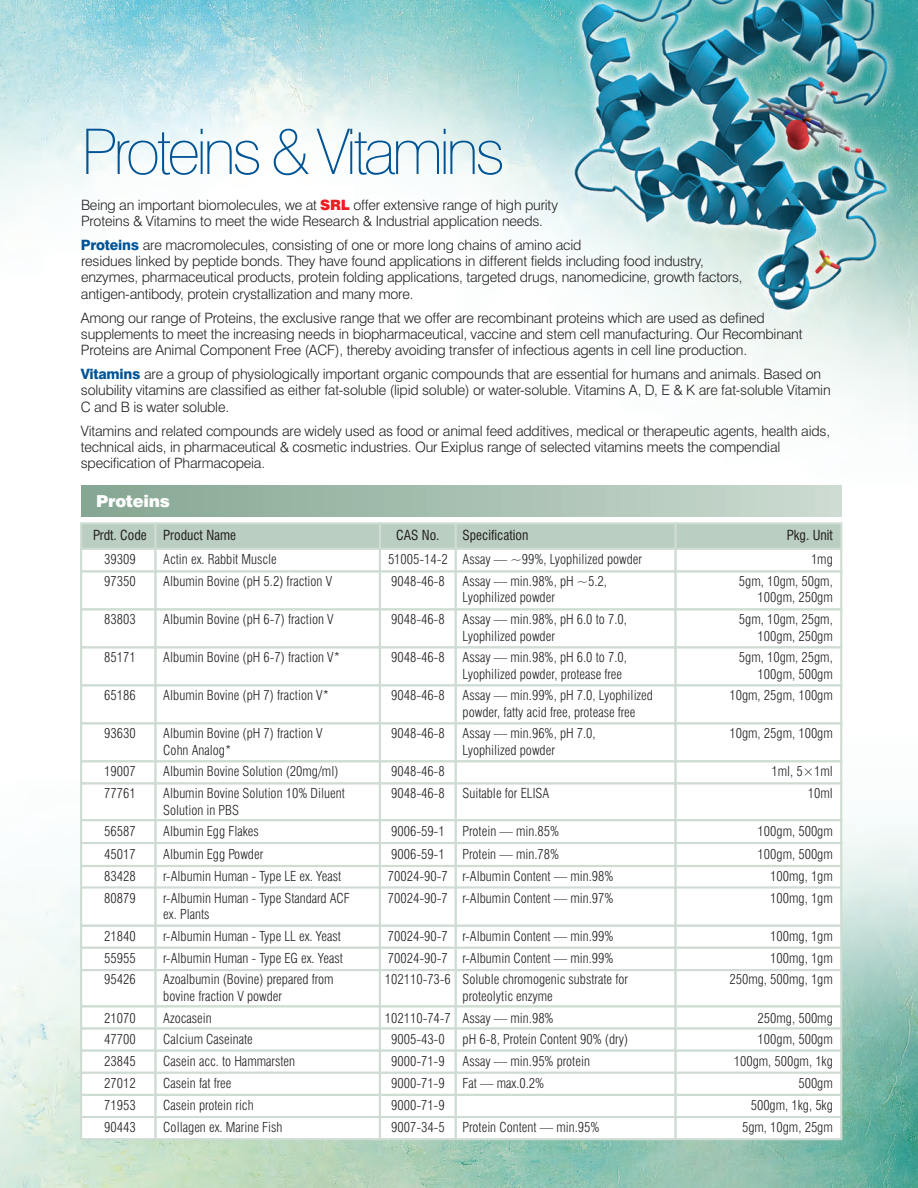
<style>
.page{position:relative;width:918px;height:1188px;background:#fff}
.page>*{position:absolute;margin:0;border:0;box-sizing:border-box;transform-origin:0 0}
.t1{font:100 63px "Swiss 721 BT";letter-spacing:-.065em;color:#005495}
.t2{font:900 16.5px "Swiss 721 BT";letter-spacing:-.015em;color:#fff}
.t3{font:300 14.25px/16.2px "Swiss 721 BT";letter-spacing:-.015em;color:#231f20}
.t4{font:300 condensed 13.5px "Swiss 721 BT";color:#231f20}
.t5{font:condensed 13.5px "Swiss 721 BT";color:#231f20}
.s1{font-weight:900;color:#ee1d23}
.s2{font-weight:800;color:#005495}
</style>
<div class="page">
<img style="left:0;top:0;width:918px;height:1188px">
<svg style="left:79px;top:521px;width:764px;height:620px"></svg>
<div style="left:81px;top:486px;width:760px;height:30px;background:linear-gradient(to right,#84a691,#ccdad1)"></div>
<h1 class="t1" style="left:81px;top:126px;width:425px">Proteins &amp; Vitamins</h1>
<p class="t3" style="left:81px;top:198px;width:478px">Being an important biomolecules, we at <span class="s1">SRL</span> offer extensive range of high purity<br>Proteins &amp; Vitamins to meet the wide Research &amp; Industrial application needs.</p>
<p class="t3" style="left:81px;top:238px;width:663px"><span class="s2">Proteins</span> are macromolecules, consisting of one or more long chains of amino acid<br>residues linked by peptide bonds. They have found applications in different fields including food industry, enzymes, pharmaceutical products, protein folding applications, targeted drugs, nanomedicine, growth factors, antigen-antibody, protein crystallization and many more.</p>
<p class="t3" style="left:81px;top:311px;width:723px">Among our range of Proteins, the exclusive range that we offer are recombinant proteins which are used as defined supplements to meet the increasing needs in biopharmaceutical, vaccine and stem cell manufacturing. Our Recombinant<br>Proteins are Animal Component Free (ACF), thereby avoiding transfer of infectious agents in cell line production.</p>
<p class="t3" style="left:81px;top:367px;width:751px"><span class="s2">Vitamins</span> are a group of physiologically important organic compounds that are essential for humans and animals. Based on solubility vitamins are classified as either fat-soluble (lipid soluble) or water-soluble. Vitamins A, D, E &amp; K are fat-soluble Vitamin<br>C and B is water soluble.</p>
<p class="t3" style="left:81px;top:424px;width:751px">Vitamins and related compounds are widely used as food or animal feed additives, medical or therapeutic agents, health aids, technical aids, in pharmaceutical &amp; cosmetic industries. Our Exiplus range of selected vitamins meets the compendial specification of Pharmacopeia.</p>
<p class="t2" style="left:96px;top:494px;width:75px">Proteins</p>
<p class="t5" style="left:93px;top:530px;width:145px">Prdt. Code Product Name</p>
<p class="t5" style="left:396px;top:530px;width:45px">CAS No.</p>
<p class="t5" style="left:463px;top:530px;width:67px">Specification</p>
<p class="t5" style="left:787px;top:530px;width:48px">Pkg. Unit</p>
<p class="t4" style="left:104px;top:554px;width:33px">39309</p>
<p class="t4" style="left:163px;top:554px;width:115px">Actin ex. Rabbit Muscle</p>
<p class="t4" style="left:388px;top:554px;width:256px">51005-14-2 Assay — ~99%, Lyophilized powder</p>
<p class="t4" style="left:811px;top:554px;width:23px">1mg</p>
<p class="t4" style="left:104px;top:576px;width:33px">97350</p>
<p class="t4" style="left:163px;top:576px;width:170px">Albumin Bovine (pH 5.2) fraction V</p>
<p class="t4" style="left:391px;top:576px;width:55px">9048-46-8</p>
<p class="t4" style="left:463px;top:576px;width:146px">Assay — min.98%, pH ~5.2,</p>
<p class="t4" style="left:739px;top:576px;width:95px">5gm, 10gm, 50gm,</p>
<p class="t4" style="left:463px;top:592px;width:94px">Lyophilized powder</p>
<p class="t4" style="left:758px;top:592px;width:77px">100gm, 250gm</p>
<p class="t4" style="left:104px;top:614px;width:33px">83803</p>
<p class="t4" style="left:163px;top:614px;width:172px">Albumin Bovine (pH 6-7) fraction V</p>
<p class="t4" style="left:391px;top:614px;width:55px">9048-46-8</p>
<p class="t4" style="left:463px;top:614px;width:166px">Assay — min.98%, pH 6.0 to 7.0,</p>
<p class="t4" style="left:739px;top:614px;width:95px">5gm, 10gm, 25gm,</p>
<p class="t4" style="left:463px;top:630px;width:94px">Lyophilized powder</p>
<p class="t4" style="left:758px;top:630px;width:77px">100gm, 250gm</p>
<p class="t4" style="left:104px;top:652px;width:33px">85171</p>
<p class="t4" style="left:163px;top:652px;width:178px">Albumin Bovine (pH 6-7) fraction V*</p>
<p class="t4" style="left:391px;top:652px;width:55px">9048-46-8</p>
<p class="t4" style="left:463px;top:652px;width:166px">Assay — min.98%, pH 6.0 to 7.0,</p>
<p class="t4" style="left:739px;top:652px;width:95px">5gm, 10gm, 25gm,</p>
<p class="t4" style="left:463px;top:668px;width:161px">Lyophilized powder, protease free</p>
<p class="t4" style="left:758px;top:668px;width:77px">100gm, 500gm</p>
<p class="t4" style="left:104px;top:690px;width:33px">65186</p>
<p class="t4" style="left:163px;top:690px;width:167px">Albumin Bovine (pH 7) fraction V*</p>
<p class="t4" style="left:391px;top:690px;width:55px">9048-46-8</p>
<p class="t4" style="left:463px;top:690px;width:192px">Assay — min.99%, pH 7.0, Lyophilized</p>
<p class="t4" style="left:729px;top:690px;width:105px">10gm, 25gm, 100gm</p>
<p class="t4" style="left:463px;top:706px;width:174px">powder, fatty acid free, protease free</p>
<p class="t4" style="left:104px;top:728px;width:33px">93630</p>
<p class="t4" style="left:163px;top:728px;width:161px">Albumin Bovine (pH 7) fraction V</p>
<p class="t4" style="left:391px;top:728px;width:55px">9048-46-8</p>
<p class="t4" style="left:463px;top:728px;width:135px">Assay — min.96%, pH 7.0,</p>
<p class="t4" style="left:729px;top:728px;width:105px">10gm, 25gm, 100gm</p>
<p class="t4" style="left:163px;top:744px;width:70px">Cohn Analog*</p>
<p class="t4" style="left:463px;top:744px;width:94px">Lyophilized powder</p>
<p class="t4" style="left:104px;top:766px;width:33px">19007</p>
<p class="t4" style="left:163px;top:766px;width:177px">Albumin Bovine Solution (20mg/ml)</p>
<p class="t4" style="left:391px;top:766px;width:55px">9048-46-8</p>
<p class="t4" style="left:771px;top:766px;width:63px">1ml, 5×1ml</p>
<p class="t4" style="left:104px;top:788px;width:33px">77761</p>
<p class="t4" style="left:163px;top:788px;width:183px">Albumin Bovine Solution 10% Diluent</p>
<p class="t4" style="left:391px;top:788px;width:55px">9048-46-8</p>
<p class="t4" style="left:463px;top:788px;width:88px">Suitable for ELISA</p>
<p class="t4" style="left:808px;top:788px;width:27px">10ml</p>
<p class="t4" style="left:163px;top:804px;width:77px">Solution in PBS</p>
<p class="t4" style="left:104px;top:826px;width:33px">56587</p>
<p class="t4" style="left:163px;top:826px;width:97px">Albumin Egg Flakes</p>
<p class="t4" style="left:391px;top:826px;width:55px">9006-59-1</p>
<p class="t4" style="left:463px;top:826px;width:98px">Protein — min.85%</p>
<p class="t4" style="left:758px;top:826px;width:77px">100gm, 500gm</p>
<p class="t4" style="left:104px;top:849px;width:33px">45017</p>
<p class="t4" style="left:163px;top:849px;width:102px">Albumin Egg Powder</p>
<p class="t4" style="left:391px;top:849px;width:55px">9006-59-1</p>
<p class="t4" style="left:463px;top:849px;width:98px">Protein — min.78%</p>
<p class="t4" style="left:758px;top:849px;width:77px">100gm, 500gm</p>
<p class="t4" style="left:104px;top:871px;width:33px">83428</p>
<p class="t4" style="left:163px;top:871px;width:179px">r-Albumin Human - Type LE ex. Yeast</p>
<p class="t4" style="left:388px;top:871px;width:227px">70024-90-7 r-Albumin Content — min.98%</p>
<p class="t4" style="left:770px;top:871px;width:64px">100mg, 1gm</p>
<p class="t4" style="left:104px;top:892px;width:33px">80879</p>
<p class="t4" style="left:163px;top:892px;width:188px">r-Albumin Human - Type Standard ACF</p>
<p class="t4" style="left:388px;top:892px;width:227px">70024-90-7 r-Albumin Content — min.97%</p>
<p class="t4" style="left:770px;top:892px;width:64px">100mg, 1gm</p>
<p class="t4" style="left:163px;top:909px;width:48px">ex. Plants</p>
<p class="t4" style="left:104px;top:930px;width:33px">21840</p>
<p class="t4" style="left:163px;top:930px;width:179px">r-Albumin Human - Type LL ex. Yeast</p>
<p class="t4" style="left:388px;top:930px;width:227px">70024-90-7 r-Albumin Content — min.99%</p>
<p class="t4" style="left:770px;top:930px;width:64px">100mg, 1gm</p>
<p class="t4" style="left:104px;top:952px;width:33px">55955</p>
<p class="t4" style="left:163px;top:952px;width:181px">r-Albumin Human - Type EG ex. Yeast</p>
<p class="t4" style="left:388px;top:952px;width:227px">70024-90-7 r-Albumin Content — min.99%</p>
<p class="t4" style="left:770px;top:952px;width:64px">100mg, 1gm</p>
<p class="t4" style="left:104px;top:974px;width:33px">95426</p>
<p class="t4" style="left:163px;top:974px;width:172px">Azoalbumin (Bovine) prepared from</p>
<p class="t4" style="left:385px;top:974px;width:245px">102110-73-6 Soluble chromogenic substrate for</p>
<p class="t4" style="left:729px;top:974px;width:105px">250mg, 500mg, 1gm</p>
<p class="t4" style="left:163px;top:990px;width:120px">bovine fraction V powder</p>
<p class="t4" style="left:463px;top:990px;width:92px">proteolytic enzyme</p>
<p class="t4" style="left:104px;top:1012px;width:33px">21070</p>
<p class="t4" style="left:163px;top:1012px;width:50px">Azocasein</p>
<p class="t4" style="left:385px;top:1012px;width:170px">102110-74-7 Assay — min.98%</p>
<p class="t4" style="left:758px;top:1012px;width:77px">250mg, 500mg</p>
<p class="t4" style="left:104px;top:1034px;width:33px">47700</p>
<p class="t4" style="left:163px;top:1034px;width:91px">Calcium Caseinate</p>
<p class="t4" style="left:391px;top:1034px;width:55px">9005-43-0</p>
<p class="t4" style="left:463px;top:1034px;width:167px">pH 6-8, Protein Content 90% (dry)</p>
<p class="t4" style="left:758px;top:1034px;width:77px">100gm, 500gm</p>
<p class="t4" style="left:104px;top:1056px;width:33px">23845</p>
<p class="t4" style="left:163px;top:1056px;width:133px">Casein acc. to Hammarsten</p>
<p class="t4" style="left:391px;top:1056px;width:55px">9000-71-9</p>
<p class="t4" style="left:463px;top:1056px;width:129px">Assay — min.95% protein</p>
<p class="t4" style="left:734px;top:1056px;width:101px">100gm, 500gm, 1kg</p>
<p class="t4" style="left:104px;top:1078px;width:33px">27012</p>
<p class="t4" style="left:163px;top:1078px;width:70px">Casein fat free</p>
<p class="t4" style="left:391px;top:1078px;width:55px">9000-71-9</p>
<p class="t4" style="left:463px;top:1078px;width:83px">Fat — max.0.2%</p>
<p class="t4" style="left:798px;top:1078px;width:36px">500gm</p>
<p class="t4" style="left:104px;top:1100px;width:33px">71953</p>
<p class="t4" style="left:163px;top:1100px;width:92px">Casein protein rich</p>
<p class="t4" style="left:391px;top:1100px;width:55px">9000-71-9</p>
<p class="t4" style="left:751px;top:1100px;width:84px">500gm, 1kg, 5kg</p>
<p class="t4" style="left:104px;top:1121px;width:33px">90443</p>
<p class="t4" style="left:163px;top:1121px;width:121px">Collagen ex. Marine Fish</p>
<p class="t4" style="left:391px;top:1121px;width:55px">9007-34-5</p>
<p class="t4" style="left:463px;top:1121px;width:138px">Protein Content — min.95%</p>
<p class="t4" style="left:742px;top:1121px;width:92px">5gm, 10gm, 25gm</p>
</div>
